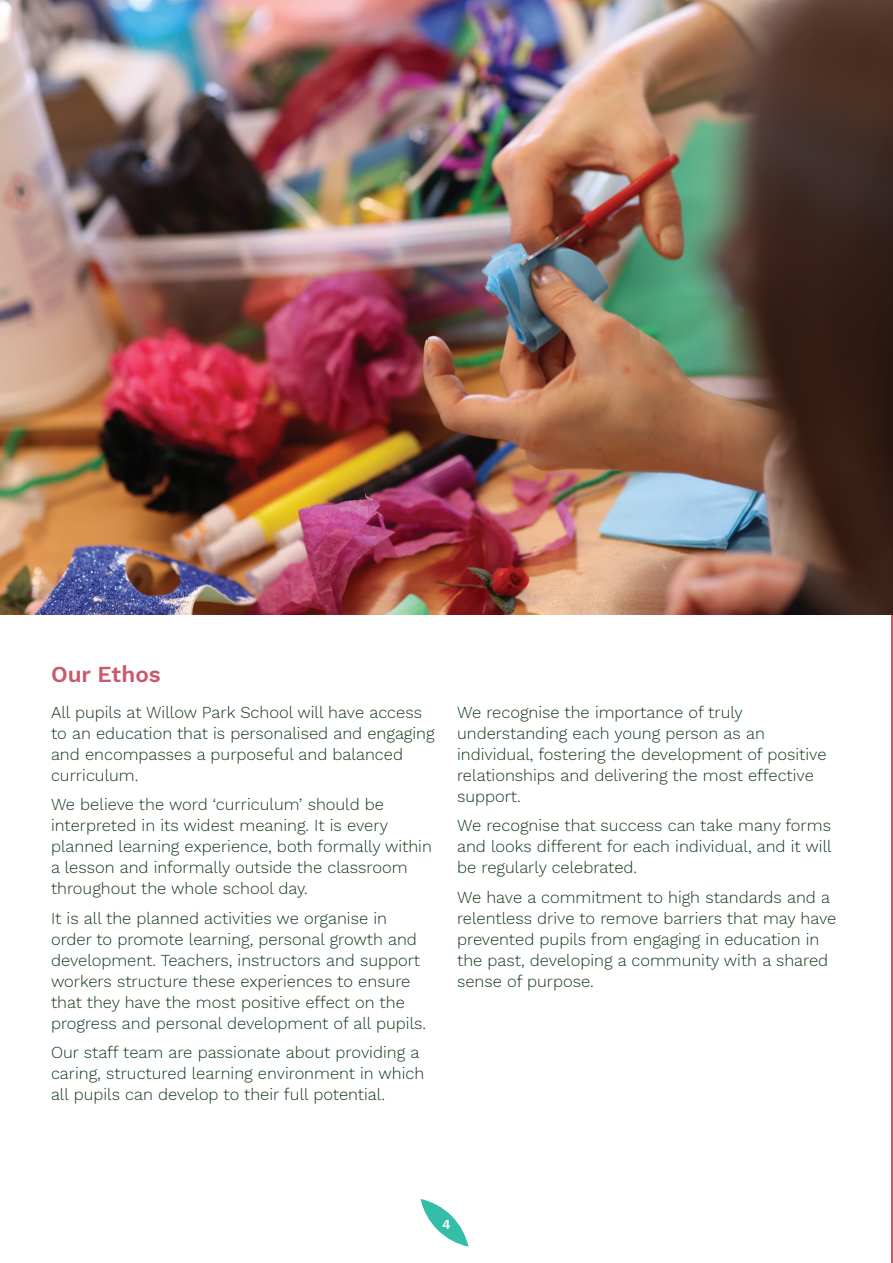
<style>
.page{position:relative;width:893px;height:1263px;background:#fff}
.page>*{position:absolute;margin:0;border:0;box-sizing:border-box;transform-origin:0 0}
.t1{font:600 22.5px "Work Sans";color:#c9596d}
.t2{font:300 16.5px/21px "Work Sans";color:#133a19}
.t3{font:600 13.5px "Work Sans";color:#fff}
</style>
<div class="page">
<hr style="left:891px;top:0;width:2px;height:1263px;background:#c9596d">
<img style="left:0;top:0;width:892px;height:614px">
<svg style="left:421px;top:1199px;width:47px;height:48px"></svg>
<h1 class="t1" style="left:51px;top:657px;width:111px">Our Ethos</h1>
<p class="t2" style="left:51px;top:701px;width:385px">All pupils at Willow Park School will have access to an education that is personalised and engaging and encompasses a purposeful and balanced curriculum.</p>
<p class="t2" style="left:51px;top:793px;width:382px">We believe the word ‘curriculum’ should be interpreted in its widest meaning. It is every planned learning experience, both formally within a lesson and informally outside the classroom throughout the whole school day.</p>
<p class="t2" style="left:51px;top:907px;width:377px">It is all the planned activities we organise in order to promote learning, personal growth and development. Teachers, instructors and support workers structure these experiences to ensure that they have the most positive effect on the progress and personal development of all pupils.</p>
<p class="t2" style="left:51px;top:1042px;width:375px">Our staff team are passionate about providing a caring, structured learning environment in which all pupils can develop to their full potential.</p>
<p class="t2" style="left:457px;top:701px;width:371px">We recognise the importance of truly understanding each young person as an individual, fostering the development of positive relationships and delivering the most effective support.</p>
<p class="t2" style="left:457px;top:815px;width:376px;text-align:justify">We recognise that success can take many forms and looks different for each individual, and it will be regularly celebrated.</p>
<p class="t2" style="left:457px;top:886px;width:381px">We have a commitment to high standards and a relentless drive to remove barriers that may have prevented pupils from engaging in education in the past, developing a community with a shared sense of purpose.</p>
<p class="t3" style="left:442px;top:1214px;width:10px">4</p>
</div>
